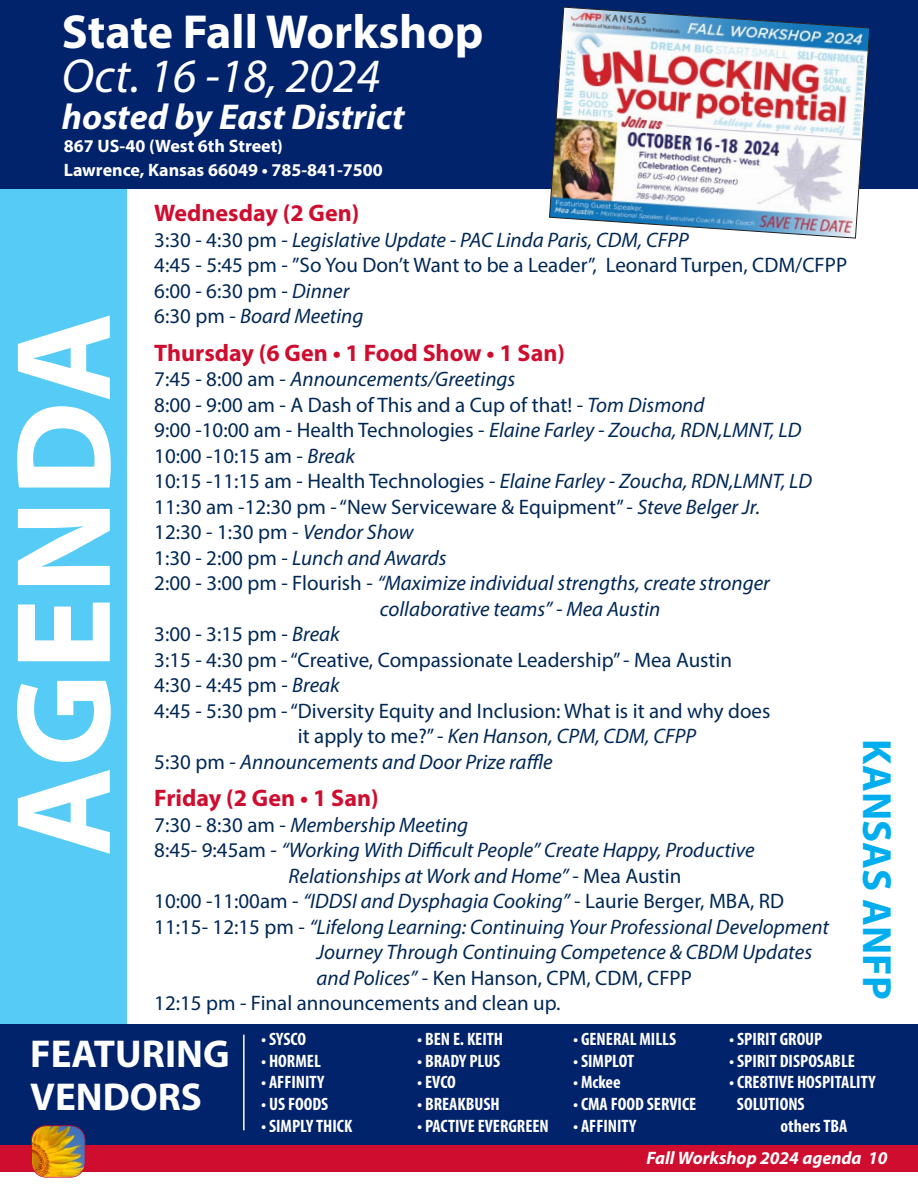
<style>
.page{position:relative;width:918px;height:1188px;background:#fff}
.page>*{position:absolute;margin:0;border:0;box-sizing:border-box;transform-origin:0 0}
.t1{font:700 136.35px "Myriad Pro";letter-spacing:.025em;color:#fff}
.t2{font:700 48px "Myriad Pro";color:#fff}
.t3{font:italic 48px "Myriad Pro";color:#fff}
.t4{font:700 40.95px "Myriad Pro";color:#00aeef}
.t5{font:700 39px/42.3px "Myriad Pro";color:#fff}
.t6{font:italic 700 36px "Myriad Pro";color:#fff}
.t7{font:700 24px "Myriad Pro";color:#cf0d2f}
.t8{font:21px/25.5px "Myriad Pro";color:#002855}
.t9{font:italic 21px "Myriad Pro";color:#002855}
.t10{font:700 condensed 18px "Myriad Pro";color:#fff}
.t11{font:700 18px/24px "Myriad Pro";color:#fff}
.t12{font:italic 700 18px "Myriad Pro";color:#fff}
.s1{font-style:italic}
.s2{font-style:normal}
</style>
<div class="page">
<div style="left:0;top:178px;width:126px;height:846px;background:#56cbf5"></div>
<div style="left:0;top:1024px;width:918px;height:130px;background:#00236c"></div>
<div style="left:0;top:0;width:918px;height:189px;background:#00236c"></div>
<div style="left:0;top:1146px;width:918px;height:26px;background:#cf0d2f"></div>
<img style="left:32px;top:1126px;width:53px;height:51px;border-radius:14px">
<div style="left:31px;top:1125px;width:55px;height:53px;border:2px solid #cf0d2f;border-radius:15px"></div>
<img style="left:549px;top:7px;width:321px;height:231px">
<hr style="left:243px;top:1035px;width:2px;height:95px;background:#fff">
<h2 class="t2" style="left:62px;top:14px;width:423px">State Fall Workshop</h2>
<h2 class="t3" style="left:62px;top:57px;width:320px">Oct. 16 -18, 2024</h2>
<h3 class="t6" style="left:62px;top:103px;width:344px">hosted by East District</h3>
<p class="t11" style="left:64px;top:136px;width:321px">867 US-40 (West 6th Street)<br>Lawrence, Kansas 66049 • 785-841-7500</p>
<h1 class="t1" style="left:13px;top:856px;width:545px;rotate:-90deg">AGENDA</h1>
<p class="t7" style="left:154px;top:204px;width:207px">Wednesday (2 Gen)</p>
<p class="t8" style="left:154px;top:229px;width:694px">3:30 - 4:30 pm - <span class="s1">Legislative Update - PAC Linda Paris, CDM, CFPP<br></span>4:45 - 5:45 pm - ”So You Don’t Want to be a Leader”, Leonard Turpen, CDM/CFPP 6:00 - 6:30 pm - <span class="s1">Dinner<br></span>6:30 pm - <span class="s1">Board Meeting</span></p>
<p class="t7" style="left:154px;top:344px;width:412px">Thursday (6 Gen • 1 Food Show • 1 San)</p>
<p class="t9" style="left:154px;top:371px;width:363px"><span class="s2">7:45 - 8:00 am -</span> Announcements/Greetings</p>
<p class="t8" style="left:154px;top:394px;width:552px">8:00 - 9:00 am - A Dash of This and a Cup of that! - <span class="s1">Tom Dismond</span></p>
<p class="t8" style="left:154px;top:419px;width:649px">9:00 -10:00 am - Health Technologies - <span class="s1">Elaine Farley - Zoucha, RDN,LMNT, LD</span></p>
<p class="t8" style="left:154px;top:445px;width:202px">10:00 -10:15 am - <span class="s1">Break</span></p>
<p class="t8" style="left:154px;top:470px;width:659px">10:15 -11:15 am - Health Technologies - <span class="s1">Elaine Farley - Zoucha, RDN,LMNT, LD</span></p>
<p class="t8" style="left:154px;top:496px;width:607px">11:30 am -12:30 pm - “New Serviceware &amp; Equipment” - <span class="s1">Steve Belger Jr.</span></p>
<p class="t8" style="left:154px;top:521px;width:261px">12:30 - 1:30 pm - <span class="s1">Vendor Show</span></p>
<p class="t9" style="left:154px;top:550px;width:294px"><span class="s2">1:30 - 2:00 pm -</span> Lunch and Awards</p>
<p class="t9" style="left:154px;top:575px;width:617px"><span class="s2">2:00 - 3:00 pm - Flourish -</span> “Maximize individual strengths, create stronger</p>
<p class="t9" style="left:380px;top:601px;width:282px">collaborative teams” - Mea Austin</p>
<p class="t8" style="left:154px;top:623px;width:187px">3:00 - 3:15 pm - <span class="s1">Break</span></p>
<p class="t8" style="left:154px;top:649px;width:579px">3:15 - 4:30 pm - “Creative, Compassionate Leadership” - Mea Austin</p>
<p class="t8" style="left:154px;top:674px;width:187px">4:30 - 4:45 pm - <span class="s1">Break</span></p>
<p class="t8" style="left:154px;top:700px;width:618px">4:45 - 5:30 pm - “Diversity Equity and Inclusion: What is it and why does</p>
<p class="t9" style="left:298px;top:728px;width:400px"><span class="s2">it apply to me?” -</span> Ken Hanson, CPM, CDM, CFPP</p>
<p class="t9" style="left:154px;top:754px;width:400px"><span class="s2">5:30 pm -</span> Announcements and Door Prize raffle</p>
<p class="t7" style="left:154px;top:789px;width:226px">Friday (2 Gen • 1 San)</p>
<p class="t9" style="left:154px;top:817px;width:315px"><span class="s2">7:30 - 8:30 am -</span> Membership Meeting</p>
<p class="t9" style="left:154px;top:842px;width:602px"><span class="s2">8:45- 9:45am -</span> “Working With Difficult People” Create Happy, Productive</p>
<p class="t9" style="left:289px;top:868px;width:394px">Relationships at Work and Home” <span class="s2">- Mea Austin</span></p>
<p class="t8" style="left:154px;top:890px;width:631px">10:00 -11:00am - <span class="s1">“IDDSI and Dysphagia Cooking”</span> - Laurie Berger, MBA, RD</p>
<p class="t9" style="left:154px;top:919px;width:676px"><span class="s2">11:15- 12:15 pm -</span> “Lifelong Learning: Continuing Your Professional Development</p>
<p class="t9" style="left:316px;top:944px;width:497px">Journey Through Continuing Competence &amp; CBDM Updates</p>
<p class="t8" style="left:316px;top:967px;width:377px"><span class="s1">and Polices”</span> - Ken Hanson, CPM, CDM, CFPP</p>
<p class="t8" style="left:154px;top:992px;width:408px">12:15 pm - Final announcements and clean up.</p>
<h3 class="t4" style="left:892px;top:739px;width:262px;rotate:90deg">KANSAS ANFP</h3>
<h3 class="t5" style="left:30px;top:1036px;width:201px">FEATURING<br>VENDORS</h3>
<p class="t10" style="left:261px;top:1033px;width:46px">• SYSCO</p>
<p class="t10" style="left:261px;top:1054px;width:61px">• HORMEL</p>
<p class="t10" style="left:261px;top:1076px;width:65px">• AFFINITY</p>
<p class="t10" style="left:261px;top:1098px;width:69px">• US FOODS</p>
<p class="t10" style="left:261px;top:1119px;width:93px">• SIMPLY THICK</p>
<p class="t10" style="left:417px;top:1033px;width:88px">• BEN E. KEITH</p>
<p class="t10" style="left:417px;top:1054px;width:85px">• BRADY PLUS</p>
<p class="t10" style="left:417px;top:1076px;width:40px">• EVCO</p>
<p class="t10" style="left:417px;top:1098px;width:84px">• BREAKBUSH</p>
<p class="t10" style="left:417px;top:1119px;width:133px">• PACTIVE EVERGREEN</p>
<p class="t10" style="left:573px;top:1033px;width:105px">• GENERAL MILLS</p>
<p class="t10" style="left:573px;top:1054px;width:63px">• SIMPLOT</p>
<p class="t10" style="left:573px;top:1076px;width:49px">• Mckee</p>
<p class="t10" style="left:573px;top:1098px;width:125px">• CMA FOOD SERVICE</p>
<p class="t10" style="left:573px;top:1119px;width:65px">• AFFINITY</p>
<p class="t10" style="left:729px;top:1033px;width:95px">• SPIRIT GROUP</p>
<p class="t10" style="left:729px;top:1054px;width:127px">• SPIRIT DISPOSABLE</p>
<p class="t10" style="left:729px;top:1076px;width:148px">• CRE8TIVE HOSPITALITY</p>
<p class="t10" style="left:737px;top:1098px;width:69px">SOLUTIONS</p>
<p class="t10" style="left:781px;top:1119px;width:68px">others TBA</p>
<p class="t12" style="left:646px;top:1151px;width:243px">Fall Workshop 2024 agenda 10</p>
</div>
